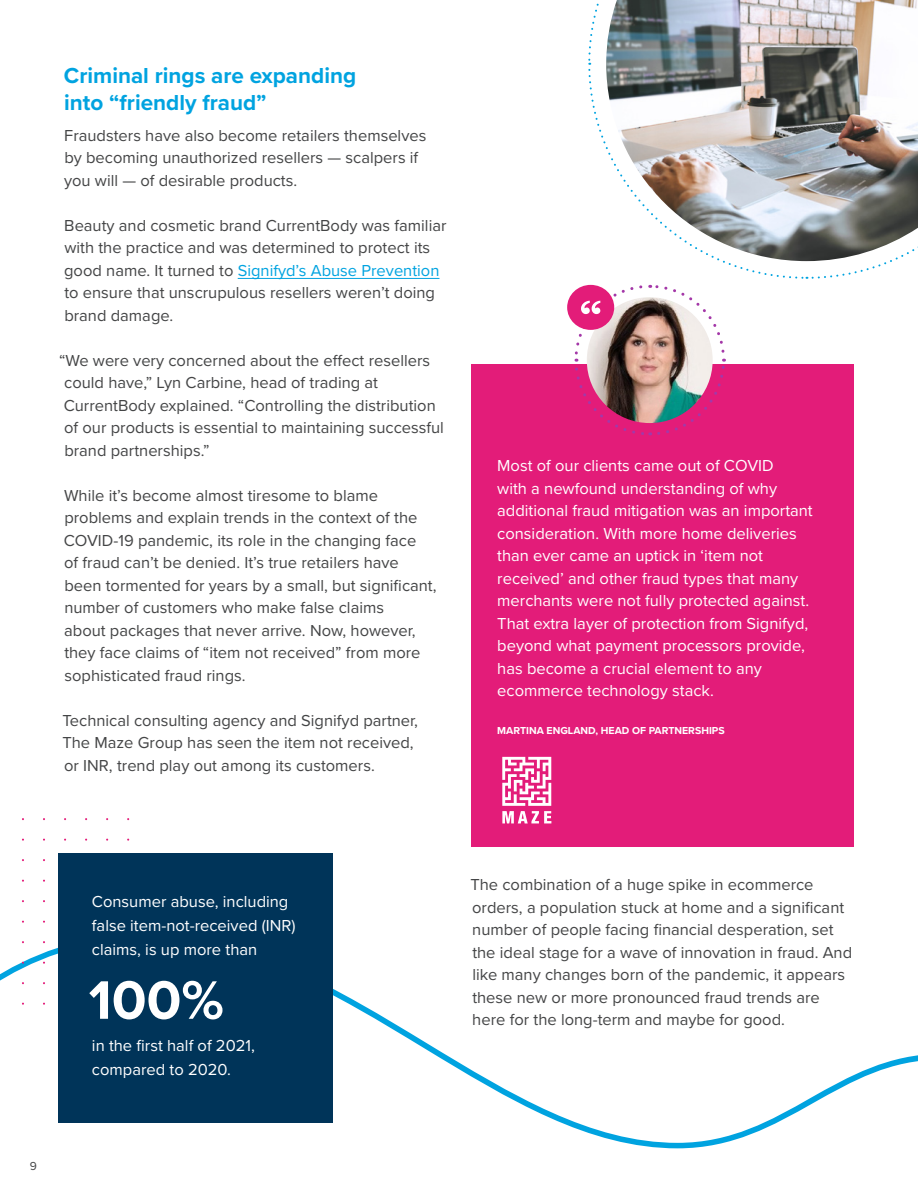
<style>
.page{position:relative;width:918px;height:1188px;background:#fff}
.page>*{position:absolute;margin:0;border:0;box-sizing:border-box;transform-origin:0 0}
.t1{font:700 56.1px "Proxima Nova";color:#fff}
.t2{font:700 22.5px/27px "Proxima Nova";color:#00a3e0}
.t3{font:16.5px/22.5px "Proxima Nova";color:#444546}
.t4{font:16.5px/22.5px "Proxima Nova";color:#fff}
.t5{font:12px "Proxima Nova";color:#444546}
.t6{font:700 10.5px "Proxima Nova";color:#fff}
.s1{color:#00a3e0}
</style>
<div class="page">
<svg style="left:0;top:934px;width:918px;height:215px"></svg>
<hr style="left:238px;top:278px;width:201px;height:1px;background:#00a3e0">
<div style="left:59px;top:853px;width:274px;height:269px;background:#003459"></div>
<div style="left:472px;top:364px;width:382px;height:483px;background:#e31c79"></div>
<div style="left:567px;top:285px;width:47px;height:45px;background:#e31c79;border-radius:50%"></div>
<img style="left:573px;top:0;width:345px;height:436px">
<svg style="left:502px;top:757px;width:49px;height:66px"></svg>
<h2 class="t2" style="left:64px;top:61px;width:294px">Criminal rings are expanding into “friendly fraud”</h2>
<p class="t3" style="left:64px;top:123px;width:364px">Fraudsters have also become retailers themselves by becoming unauthorized resellers — scalpers if you will — of desirable products.</p>
<p class="t3" style="left:64px;top:213px;width:384px">Beauty and cosmetic brand CurrentBody was familiar with the practice and was determined to protect its good name. It turned to <span class="s1">Signifyd’s Abuse Prevention </span>to ensure that unscrupulous resellers weren’t doing brand damage.</p>
<p class="t3" style="left:59px;top:348px;width:387px">“We were very concerned about the effect resellers could have,” Lyn Carbine, head of trading at CurrentBody explained. “Controlling the distribution of our products is essential to maintaining successful brand partnerships.”</p>
<p class="t3" style="left:64px;top:483px;width:374px">While it’s become almost tiresome to blame problems and explain trends in the context of the COVID-19 pandemic, its role in the changing face<br>of fraud can’t be denied. It’s true retailers have been tormented for years by a small, but significant, number of customers who make false claims<br>about packages that never arrive. Now, however, they face claims of “item not received” from more sophisticated fraud rings.</p>
<p class="t3" style="left:62px;top:708px;width:357px">Technical consulting agency and Signifyd partner,<br>The Maze Group has seen the item not received, or INR, trend play out among its customers.</p>
<p class="t4" style="left:497px;top:454px;width:317px">Most of our clients came out of COVID<br>with a newfound understanding of why additional fraud mitigation was an important consideration. With more home deliveries than ever came an uptick in ‘item not received’ and other fraud types that many merchants were not fully protected against.<br>That extra layer of protection from Signifyd, beyond what payment processors provide, has become a crucial element to any ecommerce technology stack.</p>
<p class="t6" style="left:497px;top:723px;width:229px">MARTINA ENGLAND, HEAD OF PARTNERSHIPS</p>
<p class="t5" style="left:30px;top:1157px;width:9px">9</p>
<p class="t4" style="left:92px;top:889px;width:205px;line-height:24px">Consumer abuse, including false item-not-received (INR) claims, is up more than</p>
<h1 class="t1" style="left:89px;top:958px;width:137px">100%</h1>
<p class="t4" style="left:92px;top:1033px;width:164px;line-height:24px">in the first half of 2021, compared to 2020.</p>
<p class="t3" style="left:470px;top:873px;width:383px">The combination of a huge spike in ecommerce orders, a population stuck at home and a significant number of people facing financial desperation, set the ideal stage for a wave of innovation in fraud. And like many changes born of the pandemic, it appears these new or more pronounced fraud trends are here for the long-term and maybe for good.</p>
</div>
